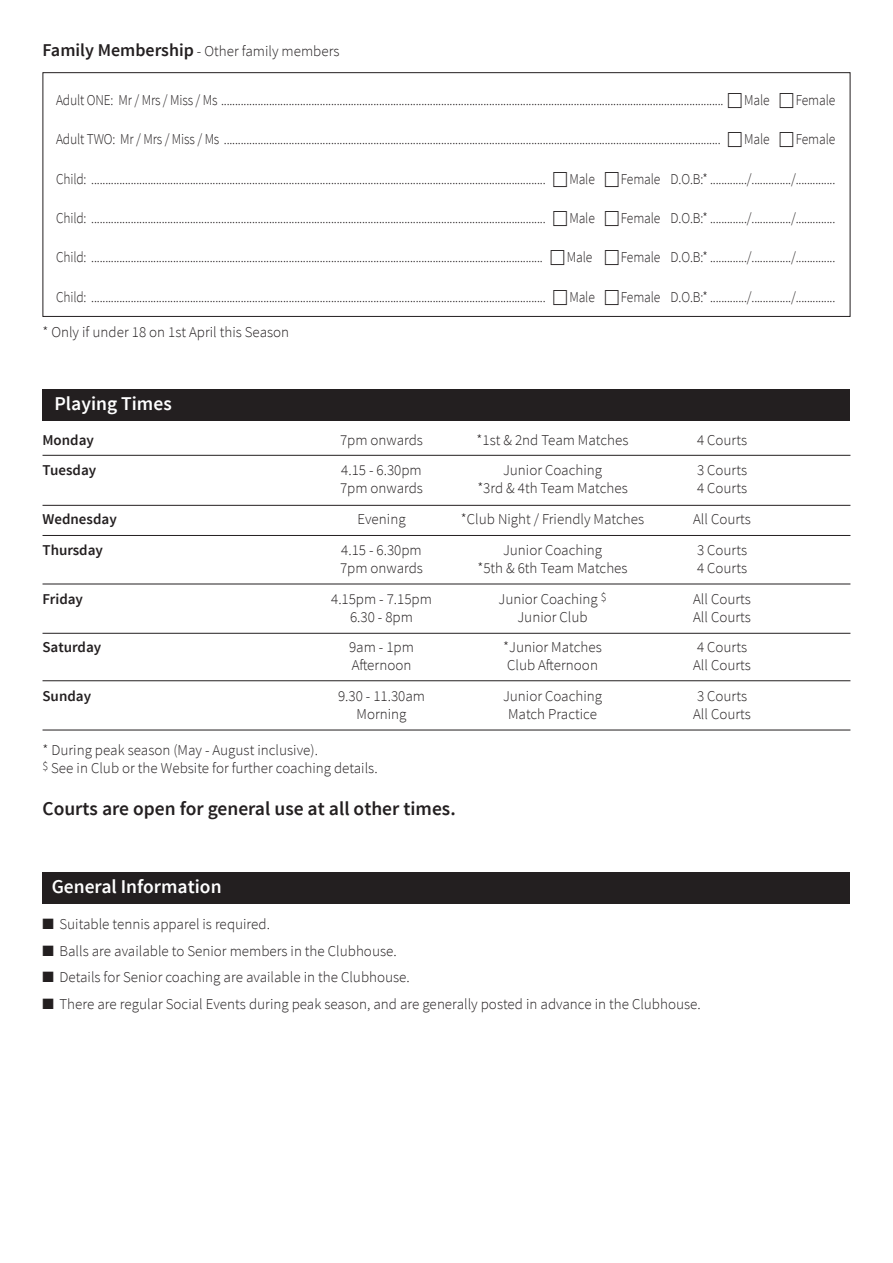
<style>
.page{position:relative;width:893px;height:1263px;background:#fff}
.page>*{position:absolute;margin:0;border:0;box-sizing:border-box;transform-origin:0 0}
.t1{font:600 19.5px "Source Sans Pro";color:#231f20}
.t2{font:600 19.5px "Source Sans Pro";color:#fff}
.t3{font:300 15px "Source Sans Pro";color:#231f20;scale:.9 1}
.t4{font:300 15px "Source Sans Pro";color:#231f20}
.t5{font:600 15px "Source Sans Pro";color:#231f20}
.s1{font-weight:600;font-size:18px}
</style>
<div class="page">
<div style="left:43px;top:72px;width:807px;height:245px;border:1px solid #231f20"></div>
<div style="left:43px;top:389px;width:807px;height:31px;background:#231f20"></div>
<hr style="left:43px;top:455px;width:807px;height:1px;background:#231f20">
<hr style="left:43px;top:505px;width:807px;height:1px;background:#231f20">
<hr style="left:43px;top:535px;width:807px;height:1px;background:#231f20">
<hr style="left:43px;top:584px;width:807px;height:1px;background:#231f20">
<hr style="left:43px;top:633px;width:807px;height:1px;background:#231f20">
<hr style="left:43px;top:680px;width:807px;height:1px;background:#231f20">
<hr style="left:43px;top:730px;width:807px;height:1px;background:#231f20">
<div style="left:43px;top:872px;width:807px;height:32px;background:#231f20"></div>
<p class="t4" style="left:43px;top:42px;width:298px"><span class="s1">Family Membership</span> - Other family members</p>
<p class="t3" style="left:56px;top:91px;width:743px">Adult ONE: Mr / Mrs / Miss / Ms ..................................................................................................................................................................................</p>
<p class="t3" style="left:744px;top:91px;width:30px">Male</p>
<p class="t3" style="left:796px;top:91px;width:46px">Female</p>
<p class="t3" style="left:56px;top:130px;width:740px">Adult TWO: Mr / Mrs / Miss / Ms ................................................................................................................................................................................</p>
<p class="t3" style="left:744px;top:130px;width:30px">Male</p>
<p class="t3" style="left:796px;top:130px;width:46px">Female</p>
<p class="t3" style="left:56px;top:170px;width:546px">Child: .................................................................................................................................................................</p>
<p class="t3" style="left:569px;top:170px;width:30px">Male</p>
<p class="t3" style="left:621px;top:170px;width:240px">Female D.O.B:* ............./............../..............</p>
<p class="t3" style="left:56px;top:209px;width:546px">Child: .................................................................................................................................................................</p>
<p class="t3" style="left:569px;top:209px;width:30px">Male</p>
<p class="t3" style="left:621px;top:209px;width:240px">Female D.O.B:* ............./............../..............</p>
<p class="t3" style="left:56px;top:248px;width:542px">Child: ................................................................................................................................................................</p>
<p class="t3" style="left:567px;top:248px;width:30px">Male</p>
<p class="t3" style="left:621px;top:248px;width:240px">Female D.O.B:* ............./............../..............</p>
<p class="t3" style="left:56px;top:287px;width:546px">Child: .................................................................................................................................................................</p>
<p class="t3" style="left:569px;top:287px;width:30px">Male</p>
<p class="t3" style="left:621px;top:287px;width:240px">Female D.O.B:* ............./............../..............</p>
<p class="t4" style="left:43px;top:323px;width:248px">* Only if under 18 on 1st April this Season</p>
<p class="t2" style="left:55px;top:391px;width:119px">Playing Times</p>
<p class="t5" style="left:43px;top:430px;width:53px">Monday</p>
<p class="t4" style="left:340px;top:430px;width:84px">7pm onwards</p>
<p class="t4" style="left:477px;top:430px;width:153px">*1st &amp; 2nd Team Matches</p>
<p class="t4" style="left:697px;top:430px;width:52px">4 Courts</p>
<p class="t5" style="left:43px;top:461px;width:55px">Tuesday</p>
<p class="t4" style="left:341px;top:461px;width:82px">4.15 - 6.30pm</p>
<p class="t4" style="left:503px;top:461px;width:101px">Junior Coaching</p>
<p class="t4" style="left:697px;top:461px;width:52px">3 Courts</p>
<p class="t4" style="left:340px;top:479px;width:84px">7pm onwards</p>
<p class="t4" style="left:477px;top:479px;width:152px">*3rd &amp; 4th Team Matches</p>
<p class="t4" style="left:697px;top:479px;width:52px">4 Courts</p>
<p class="t5" style="left:43px;top:510px;width:76px">Wednesday</p>
<p class="t4" style="left:357px;top:510px;width:50px">Evening</p>
<p class="t4" style="left:461px;top:510px;width:185px">*Club Night / Friendly Matches</p>
<p class="t4" style="left:693px;top:510px;width:59px">All Courts</p>
<p class="t5" style="left:43px;top:540px;width:62px">Thursday</p>
<p class="t4" style="left:341px;top:541px;width:82px">4.15 - 6.30pm</p>
<p class="t4" style="left:503px;top:541px;width:101px">Junior Coaching</p>
<p class="t4" style="left:697px;top:541px;width:52px">3 Courts</p>
<p class="t4" style="left:340px;top:559px;width:84px">7pm onwards</p>
<p class="t4" style="left:477px;top:559px;width:152px">*5th &amp; 6th Team Matches</p>
<p class="t4" style="left:697px;top:559px;width:52px">4 Courts</p>
<p class="t5" style="left:43px;top:589px;width:42px">Friday</p>
<p class="t4" style="left:331px;top:589px;width:102px">4.15pm - 7.15pm</p>
<p class="t4" style="left:499px;top:589px;width:109px">Junior Coaching <sup>$</sup></p>
<p class="t4" style="left:693px;top:589px;width:59px">All Courts</p>
<p class="t4" style="left:350px;top:607px;width:64px">6.30 - 8pm</p>
<p class="t4" style="left:517px;top:607px;width:72px">Junior Club</p>
<p class="t4" style="left:693px;top:607px;width:59px">All Courts</p>
<p class="t5" style="left:43px;top:638px;width:60px">Saturday</p>
<p class="t4" style="left:349px;top:638px;width:66px">9am - 1pm</p>
<p class="t4" style="left:503px;top:638px;width:100px">*Junior Matches</p>
<p class="t4" style="left:697px;top:638px;width:52px">4 Courts</p>
<p class="t4" style="left:352px;top:656px;width:61px">Afternoon</p>
<p class="t4" style="left:507px;top:656px;width:92px">Club Afternoon</p>
<p class="t4" style="left:693px;top:656px;width:59px">All Courts</p>
<p class="t5" style="left:43px;top:687px;width:50px">Sunday</p>
<p class="t4" style="left:338px;top:687px;width:88px">9.30 - 11.30am</p>
<p class="t4" style="left:503px;top:687px;width:101px">Junior Coaching</p>
<p class="t4" style="left:697px;top:687px;width:52px">3 Courts</p>
<p class="t4" style="left:357px;top:705px;width:51px">Morning</p>
<p class="t4" style="left:508px;top:705px;width:90px">Match Practice</p>
<p class="t4" style="left:693px;top:705px;width:59px">All Courts</p>
<p class="t4" style="left:43px;top:741px;width:277px">* During peak season (May - August inclusive).</p>
<p class="t4" style="left:43px;top:759px;width:337px"><sup>$</sup> See in Club or the Website for further coaching details.</p>
<p class="t1" style="left:43px;top:796px;width:415px">Courts are open for general use at all other times.</p>
<p class="t2" style="left:52px;top:874px;width:171px">General Information</p>
<p class="t4" style="left:43px;top:915px;width:229px">■ Suitable tennis apparel is required.</p>
<p class="t4" style="left:43px;top:941px;width:356px">■ Balls are available to Senior members in the Clubhouse.</p>
<p class="t4" style="left:43px;top:968px;width:369px">■ Details for Senior coaching are available in the Clubhouse.</p>
<p class="t4" style="left:43px;top:994px;width:660px">■ There are regular Social Events during peak season, and are generally posted in advance in the Clubhouse.</p>
</div>
